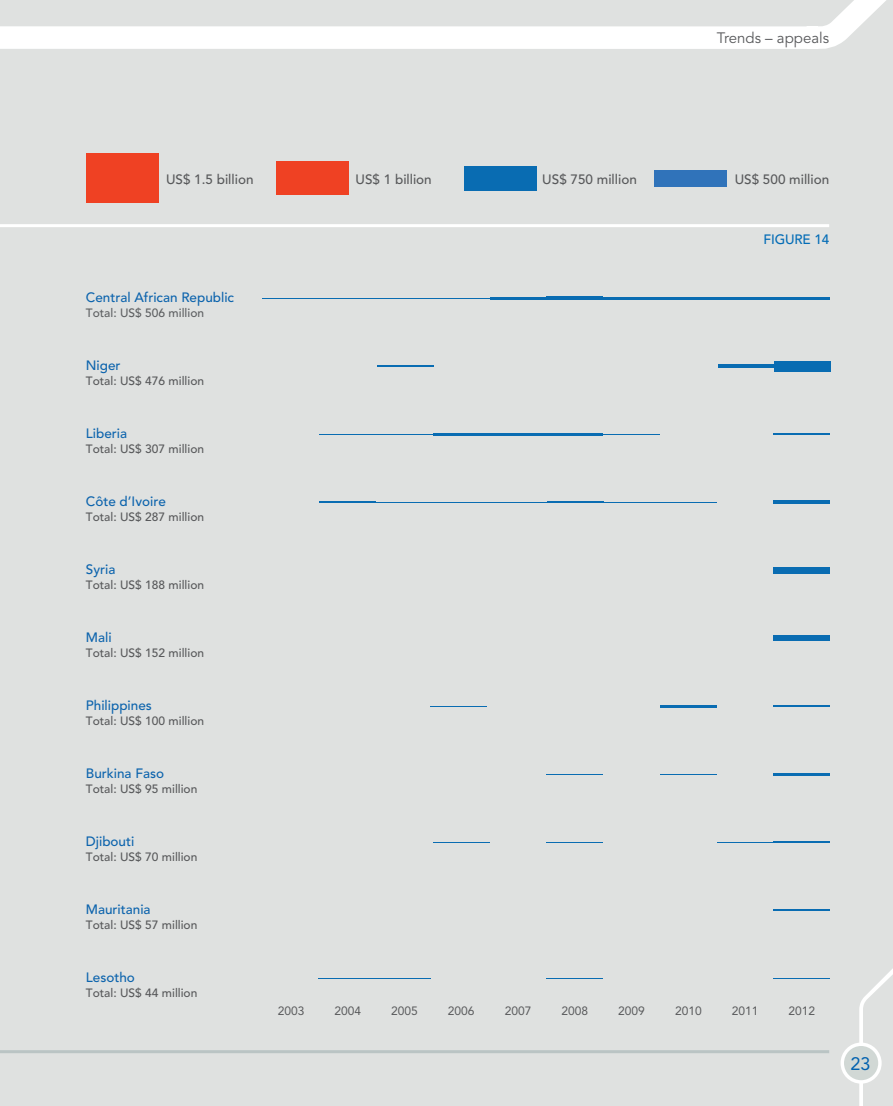
<style>
.page{position:relative;width:893px;height:1106px;background:#dfe1e0}
.page>*{position:absolute;margin:0;border:0;box-sizing:border-box;transform-origin:0 0}
.t1{font:18px "Avenir LT Std";color:#0061af}
.t2{font:15px "Avenir LT Std";color:#58595b}
.t3{font:500 13.5px "Avenir LT Std";color:#0d64ad}
.t4{font:500 13.5px "Avenir LT Std";color:#58595b}
.t5{font:500 13.5px "Avenir LT Std";letter-spacing:-.01em;color:#036cb6}
.t6{font:500 12px "Avenir LT Std";color:#58595b}
.t7{font:12px "Avenir LT Std";color:#58595b}
.t8{font:500 12px "Avenir LT Std";color:#5e6062}
</style>
<div class="page">
<hr style="left:773px;top:909px;width:57px;height:2px;background:#096cb2">
<div style="left:773px;top:635px;width:57px;height:5px;background:#096cb2"></div>
<div style="left:773px;top:567px;width:57px;height:6px;background:#096cb2"></div>
<hr style="left:773px;top:705px;width:57px;height:1px;background:#096cb2">
<hr style="left:660px;top:705px;width:57px;height:2px;background:#096cb2">
<hr style="left:377px;top:365px;width:57px;height:2px;background:#096cb2">
<div style="left:774px;top:361px;width:57px;height:10px;background:#096cb2"></div>
<hr style="left:718px;top:364px;width:56px;height:4px;background:#096cb2">
<hr style="left:773px;top:977px;width:57px;height:1px;background:#096cb2">
<hr style="left:546px;top:977px;width:57px;height:1px;background:#096cb2">
<hr style="left:319px;top:434px;width:57px;height:1px;background:#096cb2">
<hr style="left:376px;top:434px;width:57px;height:1px;background:#096cb2">
<hr style="left:433px;top:433px;width:57px;height:2px;background:#096cb2">
<hr style="left:773px;top:433px;width:57px;height:2px;background:#096cb2">
<hr style="left:490px;top:433px;width:56px;height:2px;background:#096cb2">
<hr style="left:603px;top:433px;width:57px;height:1px;background:#096cb2">
<hr style="left:546px;top:433px;width:57px;height:2px;background:#096cb2">
<hr style="left:773px;top:841px;width:57px;height:1px;background:#096cb2">
<hr style="left:717px;top:841px;width:56px;height:1px;background:#096cb2">
<hr style="left:546px;top:842px;width:57px;height:1px;background:#096cb2">
<hr style="left:773px;top:772px;width:57px;height:3px;background:#096cb2">
<hr style="left:660px;top:774px;width:57px;height:1px;background:#096cb2">
<hr style="left:320px;top:501px;width:56px;height:2px;background:#096cb2">
<hr style="left:376px;top:502px;width:57px;height:1px;background:#096cb2">
<hr style="left:433px;top:502px;width:57px;height:1px;background:#096cb2">
<hr style="left:773px;top:500px;width:57px;height:4px;background:#096cb2">
<hr style="left:490px;top:501px;width:57px;height:1px;background:#096cb2">
<hr style="left:603px;top:501px;width:57px;height:1px;background:#096cb2">
<hr style="left:660px;top:502px;width:57px;height:1px;background:#096cb2">
<hr style="left:547px;top:501px;width:56px;height:1px;background:#096cb2">
<hr style="left:376px;top:298px;width:57px;height:1px;background:#096cb2">
<hr style="left:433px;top:298px;width:57px;height:1px;background:#096cb2">
<hr style="left:546px;top:296px;width:57px;height:4px;background:#096cb2">
<hr style="left:773px;top:297px;width:57px;height:2px;background:#096cb2">
<hr style="left:603px;top:297px;width:57px;height:2px;background:#096cb2">
<hr style="left:660px;top:297px;width:57px;height:2px;background:#096cb2">
<hr style="left:717px;top:297px;width:56px;height:2px;background:#096cb2">
<hr style="left:490px;top:297px;width:56px;height:2px;background:#096cb2">
<hr style="left:262px;top:298px;width:57px;height:1px;background:#096cb2">
<hr style="left:319px;top:298px;width:57px;height:1px;background:#096cb2">
<div style="left:276px;top:162px;width:72px;height:33px;background:#ef4123"></div>
<div style="left:464px;top:166px;width:72px;height:25px;background:#096cb2"></div>
<div style="left:654px;top:170px;width:72px;height:17px;background:#3073ba"></div>
<div style="left:86px;top:153px;width:72px;height:50px;background:#ef4123"></div>
<hr style="left:0;top:224px;width:829px;height:3px;background:#fff">
<svg style="left:859px;top:969px;width:34px;height:137px"></svg>
<div style="left:842px;top:1044px;width:38px;height:37px;background:#d1d8d5;border-radius:50%"></div>
<div style="left:840px;top:1042px;width:42px;height:41px;border:3px solid #fff;border-radius:50%"></div>
<svg style="left:1px;top:0;width:885px;height:49px"></svg>
<svg style="left:0;top:26px;width:1px;height:23px"></svg>
<hr style="left:0;top:1050px;width:829px;height:3px;background:#bac4c4">
<p class="t2" style="left:717px;top:29px;width:114px">Trends – appeals</p>
<p class="t4" style="left:163px;top:171px;width:89px">US$ 1.5 billion</p>
<p class="t4" style="left:352px;top:171px;width:78px">US$ 1 billion</p>
<p class="t4" style="left:539px;top:171px;width:96px">US$ 750 million</p>
<p class="t4" style="left:731px;top:171px;width:96px">US$ 500 million</p>
<p class="t4" style="left:166px;top:171px;width:89px">US$ 1.5 bi lion</p>
<p class="t4" style="left:356px;top:171px;width:78px">US$ 1 bi lion</p>
<p class="t4" style="left:542px;top:171px;width:96px">US$ 750 mi lion</p>
<p class="t4" style="left:735px;top:171px;width:96px">US$ 500 mi lion</p>
<p class="t3" style="left:83px;top:290px;width:150px">Central African Republic</p>
<p class="t8" style="left:83px;top:305px;width:120px">Total: US$ 506 million</p>
<p class="t3" style="left:86px;top:290px;width:150px">Central African Republic</p>
<p class="t8" style="left:86px;top:305px;width:120px">Total: US$ 506 mi lion</p>
<p class="t3" style="left:83px;top:358px;width:36px">Niger</p>
<p class="t6" style="left:83px;top:373px;width:120px">Total: US$ 476 million</p>
<p class="t3" style="left:86px;top:358px;width:36px">Niger</p>
<p class="t6" style="left:86px;top:373px;width:120px">Total: US$ 476 mi lion</p>
<p class="t3" style="left:83px;top:426px;width:43px">Liberia</p>
<p class="t6" style="left:83px;top:441px;width:120px">Total: US$ 307 million</p>
<p class="t3" style="left:86px;top:426px;width:43px">Liberia</p>
<p class="t6" style="left:86px;top:441px;width:120px">Total: US$ 307 mi lion</p>
<p class="t3" style="left:83px;top:493px;width:82px">Côte d’Ivoire</p>
<p class="t6" style="left:83px;top:509px;width:120px">Total: US$ 287 million</p>
<p class="t3" style="left:86px;top:493px;width:82px">Côte d’Ivoire</p>
<p class="t6" style="left:86px;top:509px;width:120px">Total: US$ 287 mi lion</p>
<p class="t3" style="left:83px;top:561px;width:31px">Syria</p>
<p class="t6" style="left:83px;top:577px;width:120px">Total: US$ 188 million</p>
<p class="t3" style="left:86px;top:561px;width:31px">Syria</p>
<p class="t6" style="left:86px;top:577px;width:120px">Total: US$ 188 mi lion</p>
<p class="t3" style="left:83px;top:629px;width:27px">Mali</p>
<p class="t6" style="left:83px;top:645px;width:120px">Total: US$ 152 million</p>
<p class="t3" style="left:86px;top:629px;width:27px">Mali</p>
<p class="t6" style="left:86px;top:645px;width:120px">Total: US$ 152 mi lion</p>
<p class="t3" style="left:83px;top:697px;width:67px">Philippines</p>
<p class="t6" style="left:83px;top:713px;width:120px">Total: US$ 100 million</p>
<p class="t3" style="left:86px;top:697px;width:67px">Philippines</p>
<p class="t6" style="left:86px;top:713px;width:120px">Total: US$ 100 mi lion</p>
<p class="t3" style="left:83px;top:765px;width:80px">Burkina Faso</p>
<p class="t6" style="left:83px;top:781px;width:113px">Total: US$ 95 million</p>
<p class="t3" style="left:86px;top:765px;width:80px">Burkina Faso</p>
<p class="t6" style="left:86px;top:781px;width:113px">Total: US$ 95 mi lion</p>
<p class="t3" style="left:83px;top:833px;width:50px">Djibouti</p>
<p class="t6" style="left:83px;top:849px;width:113px">Total: US$ 70 million</p>
<p class="t3" style="left:86px;top:833px;width:50px">Djibouti</p>
<p class="t6" style="left:86px;top:849px;width:113px">Total: US$ 70 mi lion</p>
<p class="t3" style="left:83px;top:901px;width:66px">Mauritania</p>
<p class="t6" style="left:83px;top:917px;width:113px">Total: US$ 57 million</p>
<p class="t3" style="left:86px;top:901px;width:66px">Mauritania</p>
<p class="t6" style="left:86px;top:917px;width:113px">Total: US$ 57 mi lion</p>
<p class="t3" style="left:83px;top:969px;width:51px">Lesotho</p>
<p class="t6" style="left:83px;top:985px;width:113px">Total: US$ 44 million</p>
<p class="t3" style="left:86px;top:969px;width:51px">Lesotho</p>
<p class="t6" style="left:86px;top:985px;width:113px">Total: US$ 44 mi lion</p>
<p class="t5" style="left:763px;top:232px;width:67px">FIGURE 14</p>
<p class="t7" style="left:278px;top:1004px;width:28px">2003</p>
<p class="t7" style="left:334px;top:1004px;width:28px">2004</p>
<p class="t7" style="left:391px;top:1004px;width:28px">2005</p>
<p class="t7" style="left:448px;top:1004px;width:28px">2006</p>
<p class="t7" style="left:505px;top:1004px;width:28px">2007</p>
<p class="t7" style="left:561px;top:1004px;width:28px">2008</p>
<p class="t7" style="left:618px;top:1004px;width:28px">2009</p>
<p class="t7" style="left:675px;top:1004px;width:28px">2010</p>
<p class="t7" style="left:732px;top:1004px;width:28px">2011</p>
<p class="t7" style="left:788px;top:1004px;width:28px">2012</p>
<p class="t7" style="left:274px;top:1004px;width:28px">2003</p>
<p class="t7" style="left:331px;top:1004px;width:28px">2004</p>
<p class="t7" style="left:388px;top:1004px;width:28px">2005</p>
<p class="t7" style="left:445px;top:1004px;width:28px">2006</p>
<p class="t7" style="left:501px;top:1004px;width:28px">2007</p>
<p class="t7" style="left:558px;top:1004px;width:28px">2008</p>
<p class="t7" style="left:615px;top:1004px;width:28px">2009</p>
<p class="t7" style="left:672px;top:1004px;width:28px">2010</p>
<p class="t7" style="left:729px;top:1004px;width:28px">2011</p>
<p class="t7" style="left:785px;top:1004px;width:28px">2012</p>
<h1 class="t1" style="left:850px;top:1052px;width:22px">23</h1>
</div>
